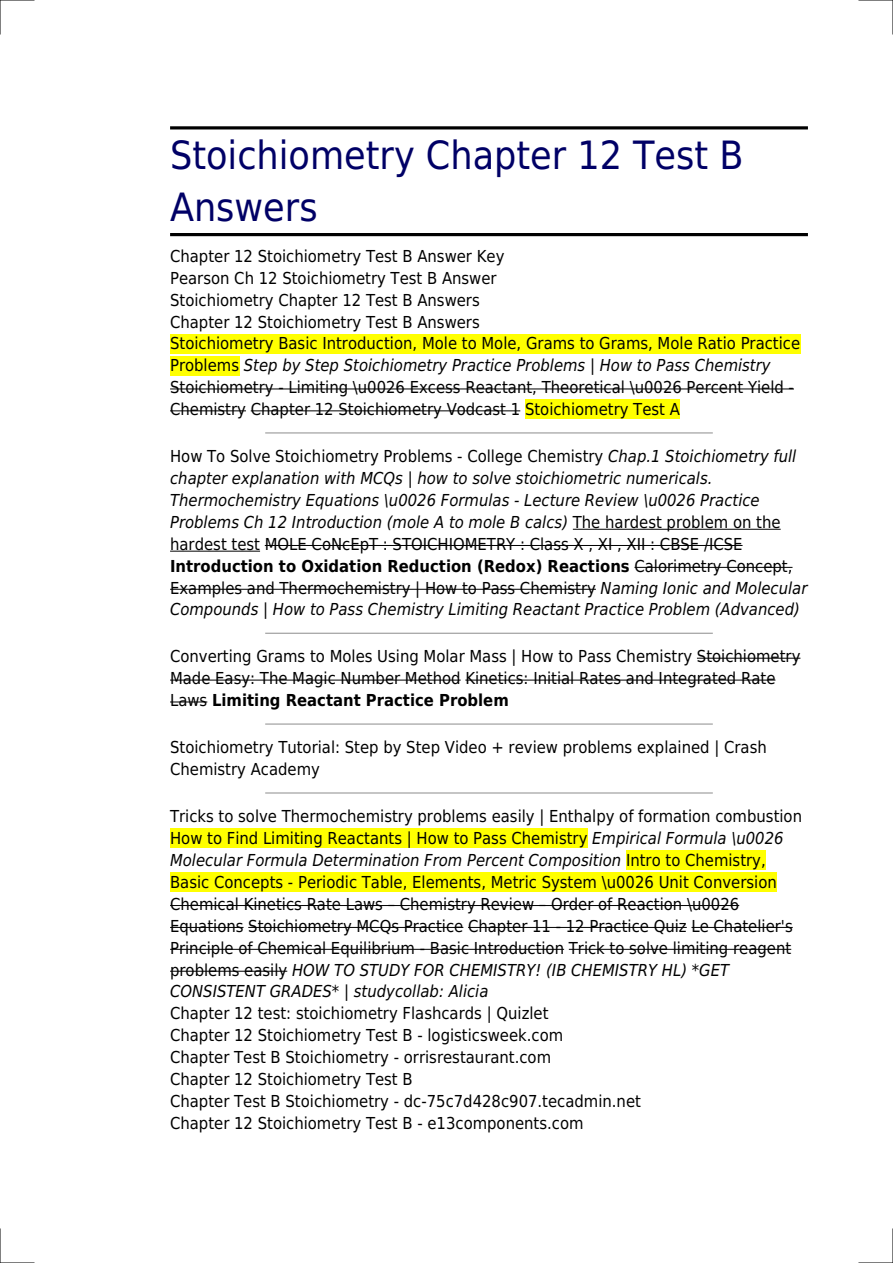
<style>
.page{position:relative;width:893px;height:1263px;background:#fff}
.page>*{position:absolute;margin:0;border:0;box-sizing:border-box;transform-origin:0 0}
.t1{font:39px/51.8px "DejaVu Sans Condensed";color:#006}
.t2{font:16.5px/21.9px "DejaVu Sans Condensed";color:#000}
.t3{font:italic 16.5px/21.9px "DejaVu Sans Condensed";color:#000}
.s1{font-style:italic}
.s2{font-style:normal}
.s3{font-weight:700;font-style:normal}
.s4{font-weight:700}
</style>
<div class="page">
<hr style="left:170px;top:126px;width:638px;height:3px;background:#000">
<hr style="left:170px;top:233px;width:638px;height:3px;background:#000">
<div style="left:170px;top:334px;width:630px;height:19px;background:#ff0"></div>
<div style="left:170px;top:356px;width:69px;height:19px;background:#ff0"></div>
<hr style="left:170px;top:389px;width:624px;height:1px;background:#000">
<hr style="left:170px;top:410px;width:76px;height:1px;background:#000">
<hr style="left:251px;top:410px;width:269px;height:1px;background:#000">
<div style="left:525px;top:400px;width:155px;height:19px;background:#ff0"></div>
<hr style="left:266px;top:432px;width:446px;height:1px;background:#999">
<hr style="left:573px;top:529px;width:208px;height:1px;background:#000">
<hr style="left:170px;top:551px;width:90px;height:1px;background:#000">
<hr style="left:265px;top:545px;width:477px;height:1px;background:#000">
<hr style="left:634px;top:567px;width:158px;height:1px;background:#000">
<hr style="left:170px;top:589px;width:426px;height:1px;background:#000">
<hr style="left:266px;top:633px;width:446px;height:1px;background:#999">
<hr style="left:697px;top:658px;width:103px;height:1px;background:#000">
<hr style="left:170px;top:680px;width:291px;height:1px;background:#000">
<hr style="left:465px;top:680px;width:310px;height:1px;background:#000">
<hr style="left:170px;top:701px;width:37px;height:1px;background:#000">
<hr style="left:266px;top:723px;width:446px;height:2px;background:#999">
<hr style="left:266px;top:792px;width:446px;height:1px;background:#999">
<div style="left:170px;top:829px;width:417px;height:19px;background:#ff0"></div>
<div style="left:626px;top:851px;width:140px;height:19px;background:#ff0"></div>
<div style="left:170px;top:872px;width:607px;height:20px;background:#ff0"></div>
<hr style="left:170px;top:905px;width:569px;height:1px;background:#000">
<hr style="left:170px;top:927px;width:74px;height:1px;background:#000">
<hr style="left:248px;top:927px;width:215px;height:1px;background:#000">
<hr style="left:468px;top:927px;width:219px;height:1px;background:#000">
<hr style="left:691px;top:927px;width:102px;height:1px;background:#000">
<hr style="left:170px;top:949px;width:394px;height:1px;background:#000">
<hr style="left:569px;top:949px;width:222px;height:1px;background:#000">
<hr style="left:170px;top:971px;width:117px;height:1px;background:#000">
<hr style="left:0;top:0;width:34px;height:1px;background:#000">
<hr style="left:859px;top:0;width:34px;height:1px;background:#000">
<hr style="left:0;top:1262px;width:34px;height:1px;background:#000">
<hr style="left:859px;top:1262px;width:34px;height:1px;background:#000">
<hr style="left:0;top:0;width:1px;height:34px;background:#000">
<hr style="left:0;top:1229px;width:1px;height:34px;background:#000">
<hr style="left:892px;top:0;width:1px;height:34px;background:#000">
<hr style="left:892px;top:1229px;width:1px;height:34px;background:#000">
<h1 class="t1" style="left:170px;top:129px;width:575px">Stoichiometry Chapter 12 Test B<br>Answers</h1>
<p class="t2" style="left:170px;top:245px;width:632px">Chapter 12 Stoichiometry Test B Answer Key<br>Pearson Ch 12 Stoichiometry Test B Answer<br>Stoichiometry Chapter 12 Test B Answers<br>Chapter 12 Stoichiometry Test B Answers<br>Stoichiometry Basic Introduction, Mole to Mole, Grams to Grams, Mole Ratio Practice Problems <span class="s1">Step by Step Stoichiometry Practice Problems | How to Pass Chemistry </span>Stoichiometry - Limiting \u0026 Excess Reactant, Theoretical \u0026 Percent Yield - Chemistry Chapter 12 Stoichiometry Vodcast 1 Stoichiometry Test A</p>
<p class="t3" style="left:170px;top:445px;width:639px"><span class="s2">How To Solve Stoichiometry Problems - College Chemistry</span> Chap.1 Stoichiometry full chapter explanation with MCQs | how to solve stoichiometric numericals.<br>Thermochemistry Equations \u0026 Formulas - Lecture Review \u0026 Practice Problems Ch 12 Introduction (mole A to mole B calcs) <span class="s2">The hardest problem on the hardest test MOLE CoNcEpT : STOICHIOMETRY : Class X , XI , XII : CBSE /ICSE </span><span class="s3">Introduction to Oxidation Reduction (Redox) Reactions</span> <span class="s2">Calorimetry Concept, Examples and Thermochemistry | How to Pass Chemistry</span> Naming Ionic and Molecular Compounds | How to Pass Chemistry Limiting Reactant Practice Problem (Advanced)</p>
<p class="t2" style="left:170px;top:646px;width:632px">Converting Grams to Moles Using Molar Mass | How to Pass Chemistry Stoichiometry<br>Made Easy: The Magic Number Method Kinetics: Initial Rates and Integrated Rate<br>Laws <span class="s4">Limiting Reactant Practice Problem</span></p>
<p class="t2" style="left:170px;top:737px;width:598px">Stoichiometry Tutorial: Step by Step Video + review problems explained | Crash<br>Chemistry Academy</p>
<p class="t2" style="left:170px;top:805px;width:633px">Tricks to solve Thermochemistry problems easily | Enthalpy of formation combustion How to Find Limiting Reactants | How to Pass Chemistry <span class="s1">Empirical Formula \u0026<br>Molecular Formula Determination From Percent Composition</span> Intro to Chemistry, Basic Concepts - Periodic Table, Elements, Metric System \u0026 Unit Conversion Chemical Kinetics Rate Laws Chemistry Review Order of Reaction \u0026<br>Equations Stoichiometry MCQs Practice Chapter 11 - 12 Practice Quiz Le Chatelier's Principle of Chemical Equilibrium - Basic Introduction Trick to solve limiting reagent problems easily <span class="s1">HOW TO STUDY FOR CHEMISTRY! (IB CHEMISTRY HL) *GET CONSISTENT GRADES* | studycollab: Alicia</span></p>
<p class="t2" style="left:170px;top:1003px;width:472px">Chapter 12 test: stoichiometry Flashcards | Quizlet<br>Chapter 12 Stoichiometry Test B - logisticsweek.com<br>Chapter Test B Stoichiometry - orrisrestaurant.com<br>Chapter 12 Stoichiometry Test B<br>Chapter Test B Stoichiometry - dc-75c7d428c907.tecadmin.net Chapter 12 Stoichiometry Test B - e13components.com</p>
</div>
